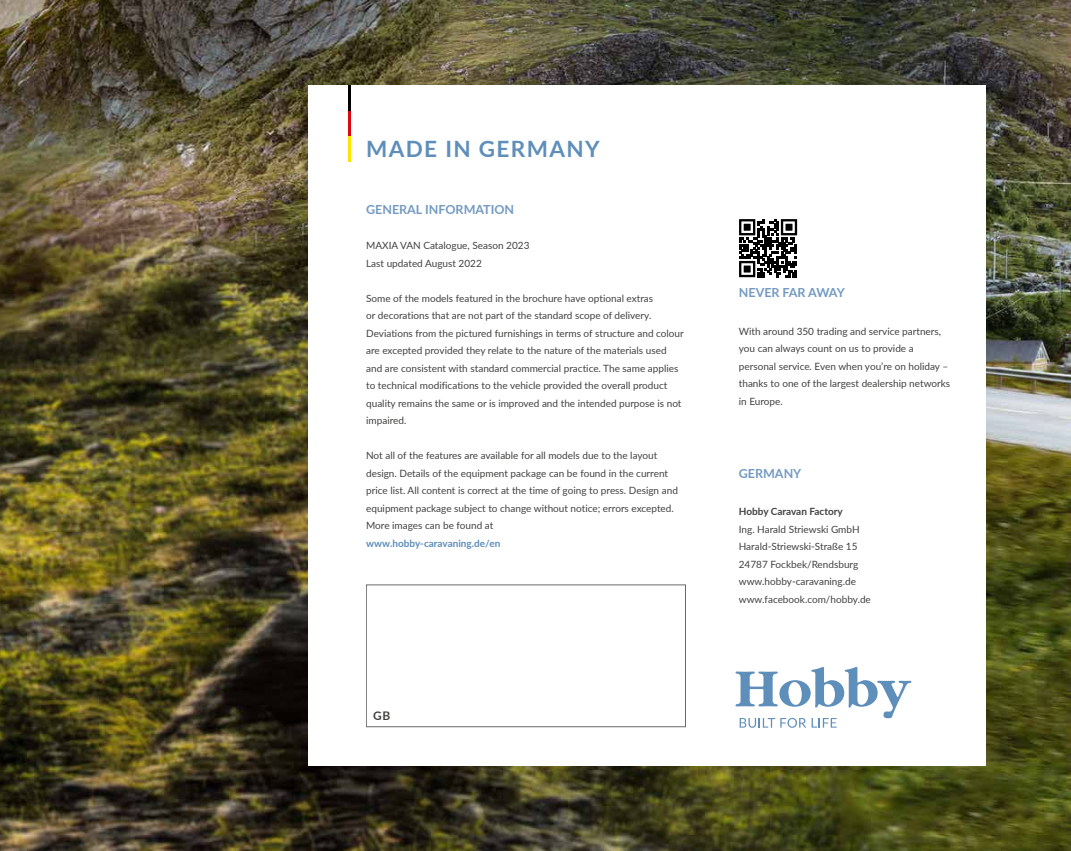
<style>
.page{position:relative;width:1071px;height:851px;background:#fff}
.page>*{position:absolute;margin:0;border:0;box-sizing:border-box;transform-origin:0 0}
.t1{font:700 22.5px "Lato";letter-spacing:.06em;color:#5e8eba}
.t2{font:700 12.5px "Lato";color:#739ac2}
.t3{font:700 11.88px "Lato";color:#424241}
.t4{font:10px/17.5px "Lato";color:#424241}
.t5{font:700 10px "Lato";color:#5e8eba}
.t6{font:700 10px "Lato";color:#424241}
</style>
<div class="page">
<img style="left:0;top:0;width:1070px;height:850px">
<div style="left:308px;top:85px;width:677px;height:680px;background:#fff"></div>
<hr style="left:348px;top:85px;width:3px;height:26px;background:#000">
<hr style="left:348px;top:111px;width:3px;height:26px;background:#db0812">
<hr style="left:348px;top:137px;width:3px;height:25px;background:#fce400">
<svg style="left:739px;top:219px;width:57px;height:58px"></svg>
<svg style="left:735px;top:667px;width:176px;height:60px"></svg>
<h1 class="t1" style="left:366px;top:133px;width:235px">MADE IN GERMANY</h1>
<p class="t2" style="left:366px;top:200px;width:149px">GENERAL INFORMATION</p>
<p class="t4" style="left:366px;top:236px;width:165px">MAXIA VAN Catalogue, Season 2023<br>Last updated August 2022</p>
<p class="t4" style="left:366px;top:289px;width:319px">Some of the models featured in the brochure have optional extras<br>or decorations that are not part of the standard scope of delivery.<br>Deviations from the pictured furnishings in terms of structure and colour are excepted provided they relate to the nature of the materials used and are consistent with standard commercial practice. The same applies to technical modifications to the vehicle provided the overall product quality remains the same or is improved and the intended purpose is not impaired.</p>
<p class="t4" style="left:366px;top:446px;width:313px">Not all of the features are available for all models due to the layout design. Details of the equipment package can be found in the current price list. All content is correct at the time of going to press. Design and equipment package subject to change without notice; errors excepted.<br>More images can be found at</p>
<p class="t5" style="left:366px;top:536px;width:136px">www.hobby-caravaning.de/en</p>
<p class="t3" style="left:373px;top:706px;width:19px">GB</p>
<p class="t2" style="left:738px;top:283px;width:107px">NEVER FAR AWAY</p>
<p class="t4" style="left:738px;top:322px;width:213px">With around 350 trading and service partners, you can always count on us to provide a personal service. Even when you’re on holiday – thanks to one of the largest dealership networks in Europe.</p>
<p class="t2" style="left:738px;top:463px;width:64px">GERMANY</p>
<p class="t6" style="left:738px;top:504px;width:105px">Hobby Caravan Factory</p>
<p class="t4" style="left:738px;top:519px;width:133px">Ing. Harald Striewski GmbH<br>Harald-Striewski-Straße 15<br>24787 Fockbek/Rendsburg www.hobby-caravaning.de www.facebook.com/hobby.de</p>
</div>
